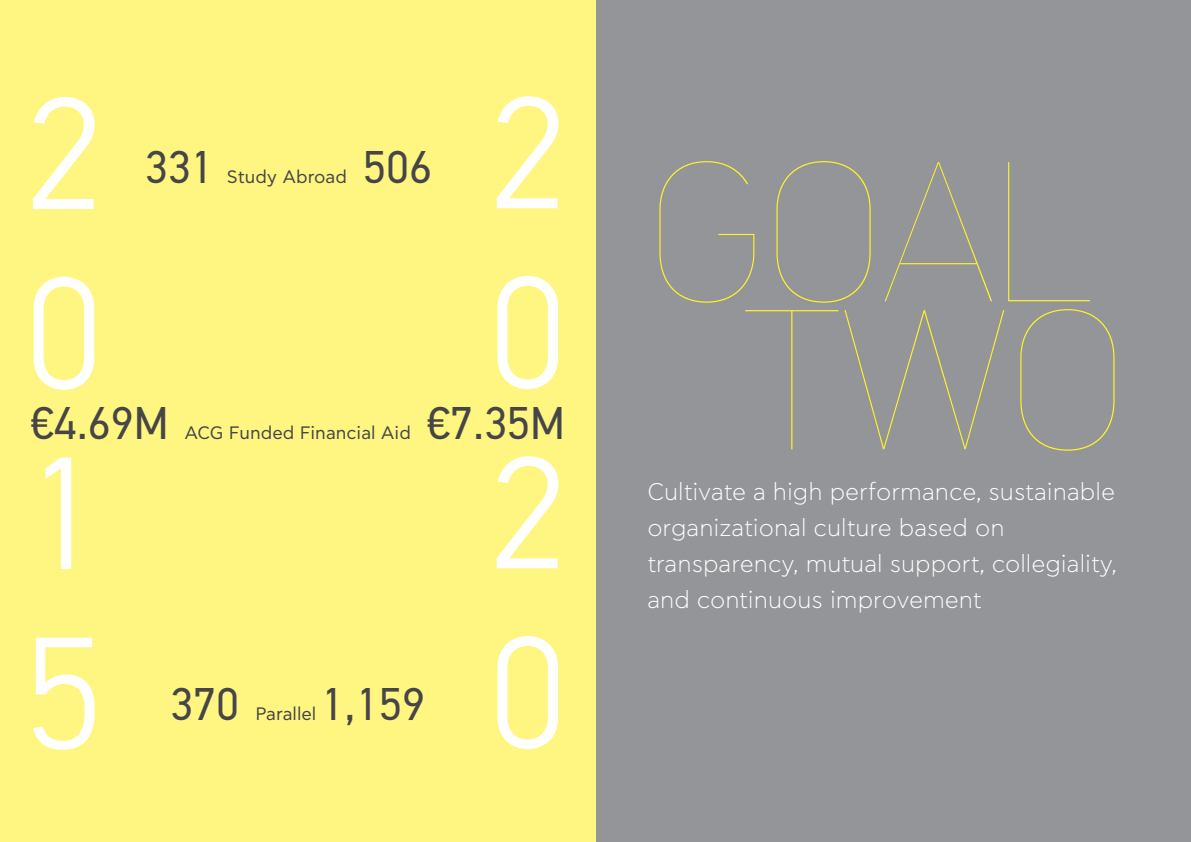
<style>
.page{position:relative;width:1191px;height:842px;background:#fff}
.page>*{position:absolute;margin:0;border:0;box-sizing:border-box;transform-origin:0 0}
.t1{font:100 200px "PFDIN Text Pro";color:#fff32a}
.t2{font:300 160px/180px "PFDIN Text Pro";color:#fff;text-align:justify}
.t3{font:46px "PFDIN Text Pro";color:#464547}
.t4{font:300 24px/36px "CF Asty Std";color:#fff}
.t5{font:18px "CF Asty Std";color:#464547}
</style>
<div class="page">
<div style="left:595px;top:0;width:596px;height:842px;background:#939598"></div>
<div style="left:0;top:0;width:595px;height:842px;background:#fff682"></div>
<h2 class="t2" style="left:25px;top:66px;width:79px">2<br>0<br>1<br>5</h2>
<h2 class="t2" style="left:489px;top:66px;width:79px">2<br>0<br>2<br>0</h2>
<h3 class="t3" style="left:145px;top:140px;width:70px">331</h3>
<h3 class="t3" style="left:363px;top:140px;width:70px">506</h3>
<p class="t5" style="left:227px;top:166px;width:122px">Study Abroad</p>
<h3 class="t3" style="left:427px;top:396px;width:139px">€7.35M</h3>
<h3 class="t3" style="left:31px;top:396px;width:139px">€4.69M</h3>
<p class="t5" style="left:184px;top:423px;width:228px">ACG Funded Financial Aid</p>
<h3 class="t3" style="left:170px;top:677px;width:70px">370</h3>
<h3 class="t3" style="left:322px;top:677px;width:105px">1,159</h3>
<p class="t5" style="left:255px;top:704px;width:62px">Parallel</p>
<h1 class="t1" style="left:647px;top:119px;width:446px">GOAL</h1>
<h1 class="t1" style="left:743px;top:267px;width:385px">TWO</h1>
<p class="t4" style="left:647px;top:474px;width:471px">Cultivate a high performance, sustainable organizational culture based on transparency, mutual support, collegiality, and continuous improvement</p>
</div>
